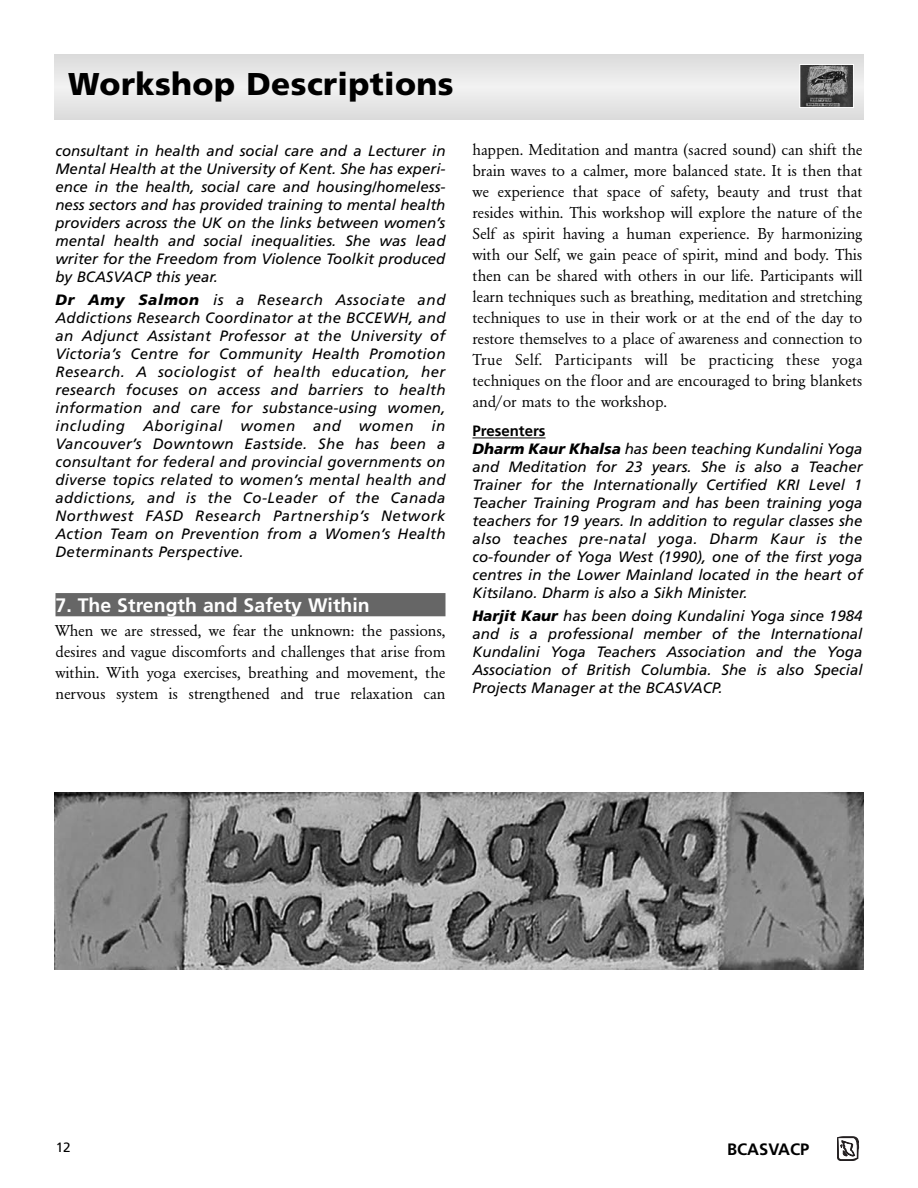
<style>
.page{position:relative;width:918px;height:1188px;background:#fff}
.page>*{position:absolute;margin:0;border:0;box-sizing:border-box;transform-origin:0 0}
.t1{font:900 31.5px "Frutiger";letter-spacing:.01em;color:#000}
.t2{font:700 19.5px "Frutiger";color:#fff}
.t3{font:16.5px/21px "URW Garamond T";letter-spacing:-.005em;color:#000;text-align:justify}
.t4{font:700 16.5px "Frutiger";color:#000}
.t5{font:italic 15px/18px "Frutiger";color:#000;text-align:justify}
.t6{font:13.5px "Frutiger";color:#000}
.s1{font-weight:900}
.s2{font-weight:700;font-style:normal}
</style>
<div class="page">
<div style="left:56px;top:593px;width:390px;height:23px;background:#666"></div>
<hr style="left:472px;top:438px;width:74px;height:1px;background:#000">
<svg style="left:837px;top:1136px;width:22px;height:24px"></svg>
<div style="left:54px;top:54px;width:810px;height:66px;background:#e6e6e6"></div>
<img style="left:802px;top:66px;width:50px;height:40px">
<div style="left:800px;top:64px;width:54px;height:44px;border:1px solid #fff"></div>
<img style="left:54px;top:793px;width:810px;height:177px">
<h1 class="t1" style="left:68px;top:72px;width:387px">Workshop Descriptions</h1>
<p class="t5" style="left:56px;top:142px;width:391px">consultant in health and social care and a Lecturer in Mental Health at the University of Kent. She has experi&shy;ence in the health, social care and housing/homeless&shy;ness sectors and has provided training to mental health providers across the UK on the links between women’s mental health and social inequalities. She was lead writer for the Freedom from Violence Toolkit produced by BCASVACP this year.</p>
<p class="t5" style="left:56px;top:292px;width:392px"><span class="s1">Dr Amy Salmon</span> is a Research Associate and Addictions Research Coordinator at the BCCEWH, and an Adjunct Assistant Professor at the University of Victoria’s Centre for Community Health Promotion Research. A sociologist of health education, her research focuses on access and barriers to health information and care for substance-using women, including Aboriginal women and women in Vancouver’s Downtown Eastside. She has been a consultant for federal and provincial governments on diverse topics related to women’s mental health and addictions, and is the Co-Leader of the Canada Northwest FASD Research Partnership’s Network Action Team on Prevention from a Women’s Health Determinants Perspective.</p>
<h2 class="t2" style="left:56px;top:597px;width:316px">7. The Strength and Safety Within</h2>
<p class="t3" style="left:56px;top:620px;width:391px">When we are stressed, we fear the unknown: the passions, desires and vague discomforts and challenges that arise from within. With yoga exercises, breathing and movement, the nervous system is strengthened and true relaxation can</p>
<p class="t3" style="left:473px;top:139px;width:392px">happen. Meditation and mantra (sacred sound) can shift the brain waves to a calmer, more balanced state. It is then that we experience that space of safety, beauty and trust that resides within. This workshop will explore the nature of the Self as spirit having a human experience. By harmonizing with our Self, we gain peace of spirit, mind and body. This then can be shared with others in our life. Participants will learn techniques such as breathing, meditation and stretching techniques to use in their work or at the end of the day to restore themselves to a place of awareness and connection to True Self. Participants will be practicing these yoga techniques on the floor and are encouraged to bring blankets and/or mats to the workshop.</p>
<p class="t5" style="left:472px;top:423px;width:392px;text-align:left"><span class="s2">Presenters<br></span><span class="s1">Dharm Kaur Khalsa</span> has been teaching Kundalini Yoga and Meditation for 23 years. She is also a Teacher Trainer for the Internationally Certified KRI Level 1<br>Teacher Training Program and has been training yoga teachers for 19 years. In addition to regular classes she also teaches pre-natal yoga. Dharm Kaur is the co-founder of Yoga West (1990), one of the first yoga centres in the Lower Mainland located in the heart of Kitsilano. Dharm is also a Sikh Minister.</p>
<p class="t5" style="left:472px;top:608px;width:392px"><span class="s1">Harjit Kaur</span> has been doing Kundalini Yoga since 1984 and is a professional member of the International Kundalini Yoga Teachers Association and the Yoga Association of British Columbia. She is also Special Projects Manager at the BCASVACP.</p>
<p class="t6" style="left:56px;top:1142px;width:17px">12</p>
<p class="t4" style="left:727px;top:1143px;width:84px">BCASVACP</p>
</div>
